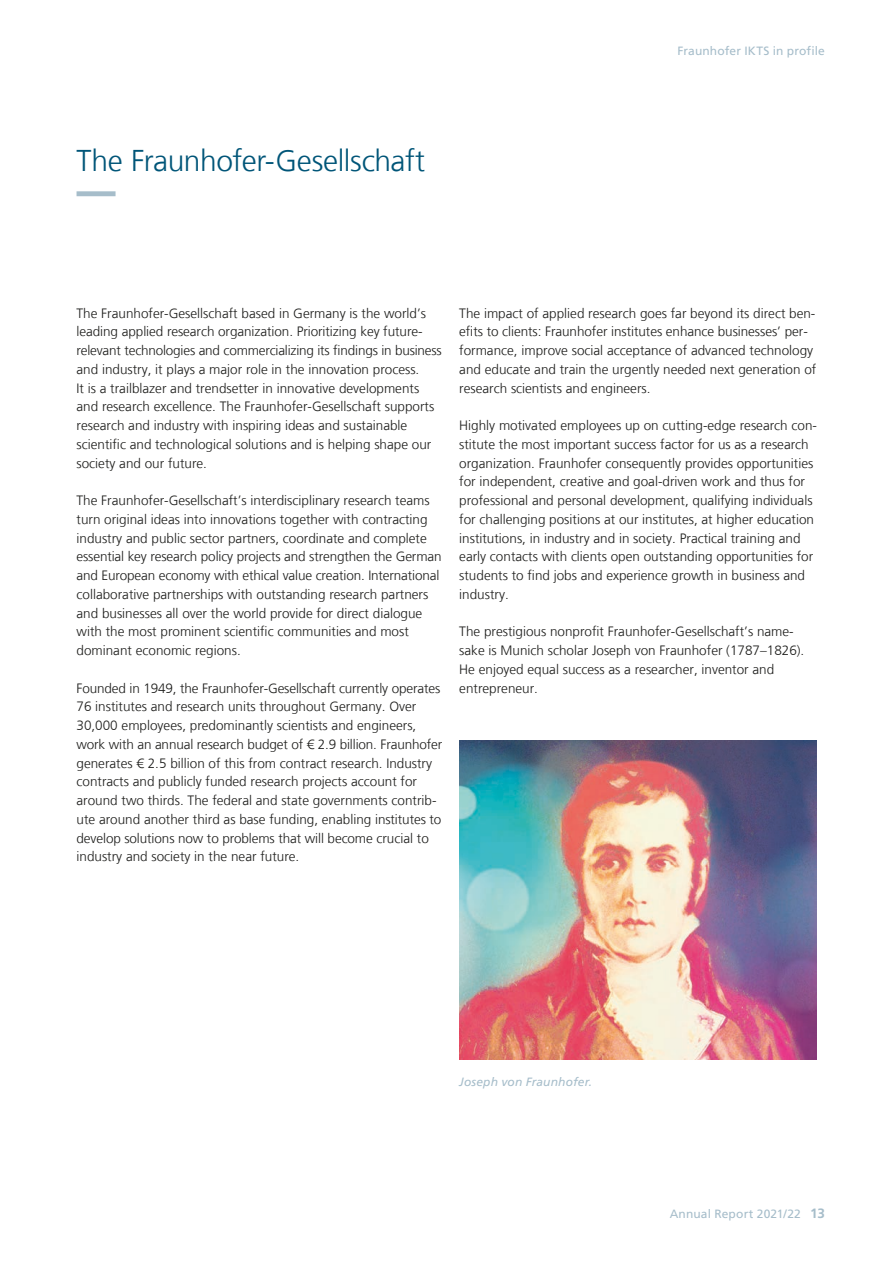
<style>
.page{position:relative;width:893px;height:1263px;background:#fff}
.page>*{position:absolute;margin:0;border:0;box-sizing:border-box;transform-origin:0 0}
.t1{font:300 30px "Frutiger LT Com";letter-spacing:-.015em;color:#005578}
.t2{font:300 13.5px/18.8px "Frutiger LT Com";color:#1d1d1b}
.t3{font:700 13.5px "Frutiger LT Com";color:#a6bdca}
.t4{font:12px "Frutiger LT Com";letter-spacing:.01em;color:#a6bdca}
.t5{font:italic 12px "Frutiger LT Com";letter-spacing:.015em;color:#a6bdca}
</style>
<div class="page">
<svg style="left:77px;top:191px;width:39px;height:5px"></svg>
<img style="left:459px;top:740px;width:357px;height:320px">
<h1 class="t1" style="left:77px;top:144px;width:350px">The Fraunhofer-Gesellschaft</h1>
<p class="t4" style="left:678px;top:44px;width:149px">Fraunhofer IKTS in profile</p>
<p class="t2" style="left:77px;top:304px;width:367px">The Fraunhofer-Gesellschaft based in Germany is the world’s leading applied research organization. Prioritizing key future&shy;relevant technologies and commercializing its findings in business and industry, it plays a major role in the innovation process.<br>It is a trailblazer and trendsetter in innovative developments and research excellence. The Fraunhofer-Gesellschaft supports research and industry with inspiring ideas and sustainable scientific and technological solutions and is helping shape our society and our future.</p>
<p class="t2" style="left:77px;top:491px;width:367px">The Fraunhofer-Gesellschaft’s interdisciplinary research teams turn original ideas into innovations together with contracting industry and public sector partners, coordinate and complete essential key research policy projects and strengthen the German and European economy with ethical value creation. International collaborative partnerships with outstanding research partners and businesses all over the world provide for direct dialogue with the most prominent scientific communities and most dominant economic regions.</p>
<p class="t2" style="left:77px;top:679px;width:367px">Founded in 1949, the Fraunhofer-Gesellschaft currently operates 76 institutes and research units throughout Germany. Over 30,000 employees, predominantly scientists and engineers, work with an annual research budget of € 2.9 billion. Fraunhofer generates € 2.5 billion of this from contract research. Industry contracts and publicly funded research projects account for around two thirds. The federal and state governments contrib&shy;ute around another third as base funding, enabling institutes to develop solutions now to problems that will become crucial to industry and society in the near future.</p>
<p class="t2" style="left:459px;top:304px;width:359px">The impact of applied research goes far beyond its direct ben&shy;efits to clients: Fraunhofer institutes enhance businesses’ per&shy;formance, improve social acceptance of advanced technology and educate and train the urgently needed next generation of research scientists and engineers.</p>
<p class="t2" style="left:459px;top:416px;width:359px">Highly motivated employees up on cutting-edge research con&shy;stitute the most important success factor for us as a research organization. Fraunhofer consequently provides opportunities for independent, creative and goal-driven work and thus for professional and personal development, qualifying individuals for challenging positions at our institutes, at higher education institutions, in industry and in society. Practical training and early contacts with clients open outstanding opportunities for students to find jobs and experience growth in business and industry.</p>
<p class="t2" style="left:459px;top:622px;width:347px">The prestigious nonprofit Fraunhofer-Gesellschaft’s name&shy;sake is Munich scholar Joseph von Fraunhofer (1787–1826).<br>He enjoyed equal success as a researcher, inventor and entrepreneur.</p>
<p class="t5" style="left:459px;top:1075px;width:135px">Joseph von Fraunhofer.</p>
<p class="t4" style="left:670px;top:1206px;width:133px">Annual Report 2021/22</p>
<p class="t3" style="left:810px;top:1205px;width:16px">13</p>
</div>
